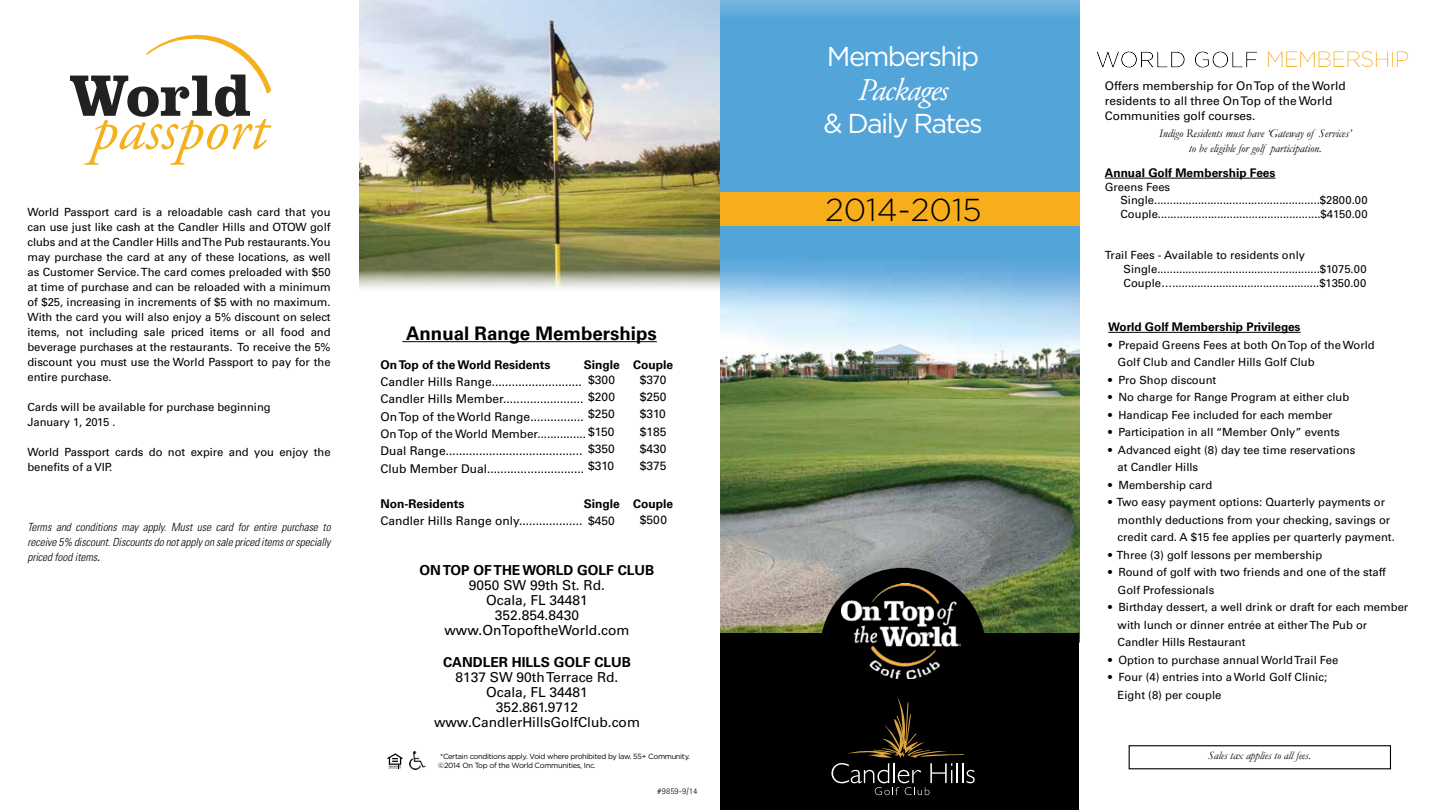
<style>
.page{position:relative;width:1440px;height:810px;background:#fff}
.page>*{position:absolute;margin:0;border:0;box-sizing:border-box;transform-origin:0 0}
.t1{font:300 31.75px "Gotham";color:#000}
.t2{font:italic 31.5px "Adobe Garamond Pro";letter-spacing:-.04em;color:#fff}
.t3{font:27.38px "Gotham";letter-spacing:-.06em;color:#fff}
.t4{font:300 22.5px "Gotham";letter-spacing:-.05em;color:#f8ae1a}
.t5{font:700 18.62px "Univers";color:#000}
.t6{font:13.75px/15px "Univers";color:#000;text-align:center}
.t7{font:700 13.75px "Univers";color:#000}
.t8{font:12px/17.4px "Univers";color:#000}
.t9{font:700 12px "Univers";color:#000}
.t10{font:11.88px/15px "Univers";color:#000}
.t11{font:700 11.88px "Univers";color:#000}
.t12{font:italic 11.75px/15px "Garamond";color:#000;text-align:center}
.t13{font:11.62px "Univers";color:#000}
.t14{font:11.25px/15px "Univers";color:#000}
.t15{font:italic 300 condensed 11.25px/15px "Univers";letter-spacing:-.005em;color:#000;text-align:justify}
.t16{font:italic 11.25px "Garamond";color:#000}
.t17{font:300 8.75px "Rotis Sans Serif";color:#000}
.t18{font:7.5px/9px "Gotham";letter-spacing:-.04em;color:#000}
.s1{font-weight:400;font-style:normal;font-stretch:normal}
</style>
<div class="page">
<img style="left:721px;top:0;width:358px;height:633px">
<div style="left:720px;top:192px;width:359px;height:34px;background:#f8ae1a"></div>
<hr style="left:1105px;top:178px;width:170px;height:1px;background:#000">
<hr style="left:1108px;top:332px;width:193px;height:1px;background:#000">
<div style="left:1098px;top:49px;width:314px;height:22px;background:#000;opacity:.25"></div>
<div style="left:1129px;top:745px;width:262px;height:24px;border:1px solid #000"></div>
<hr style="left:402px;top:341px;width:255px;height:1px;background:#000">
<img style="left:359px;top:0;width:361px;height:289px">
<div style="left:721px;top:633px;width:358px;height:177px;background:#000"></div>
<div style="left:820px;top:568px;width:166px;height:166px;background:#000;border-radius:50%"></div>
<img style="left:841px;top:584px;width:119px;height:94px">
<svg style="left:387px;top:753px;width:16px;height:16px"></svg>
<img style="left:410px;top:751px;width:16px;height:19px">
<svg style="left:831px;top:695px;width:144px;height:100px"></svg>
<svg style="left:70px;top:34px;width:202px;height:131px"></svg>
<p class="t14" style="left:27px;top:205px;width:305px;text-align:justify">World Passport card is a reloadable cash card that you can use just like cash at the Candler Hills and OTOW golf clubs and at the Candler Hills and The Pub restaurants. You may purchase the card at any of these locations, as well as Customer Service. The card comes preloaded with $50 at time of purchase and can be reloaded with a minimum of $25, increasing in increments of $5 with no maximum.<br>With the card you will also enjoy a 5% discount on select items, not including sale priced items or all food and beverage purchases at the restaurants. To receive the 5% discount you must use the World Passport to pay for the entire purchase.</p>
<p class="t14" style="left:27px;top:400px;width:245px">Cards will be available for purchase beginning<br>January 1, 2015 .</p>
<p class="t14" style="left:27px;top:445px;width:305px">World Passport cards do not expire and you enjoy the benefits of a VIP.</p>
<p class="t15" style="left:27px;top:520px;width:305px">Terms and conditions may apply. Must use card for entire purchase to receive 5% discount. Discounts do not apply on sale priced items or specially priced food items<span class="s1">.</span></p>
<h3 class="t5" style="left:406px;top:322px;width:252px">Annual Range Memberships</h3>
<p class="t9" style="left:381px;top:357px;width:172px">On Top of the World Residents</p>
<p class="t9" style="left:584px;top:357px;width:91px">Single Couple</p>
<p class="t8" style="left:381px;top:373px;width:205px">Candler Hills Range...........................<br>Candler Hills Member........................<br>On Top of the World Range................</p>
<p class="t13" style="left:381px;top:427px;width:207px">On Top of the World Member...............</p>
<p class="t8" style="left:381px;top:442px;width:205px">Dual Range.........................................<br>Club Member Dual.............................</p>
<p class="t9" style="left:381px;top:496px;width:86px">Non-Residents</p>
<p class="t9" style="left:584px;top:496px;width:91px">Single Couple</p>
<p class="t8" style="left:381px;top:512px;width:204px">Candler Hills Range only...................</p>
<p class="t8" style="left:640px;top:371px;width:28px;text-align:justify">$370 $250 $310 $185 $430 $375</p>
<p class="t8" style="left:588px;top:371px;width:29px;text-align:justify">$300 $200 $250 $150 $350 $310</p>
<p class="t8" style="left:640px;top:512px;width:29px">$500</p>
<p class="t8" style="left:588px;top:512px;width:28px">$450</p>
<p class="t7" style="left:420px;top:562px;width:236px">ON TOP OF THE WORLD GOLF CLUB</p>
<p class="t6" style="left:445px;top:577px;width:186px">9050 SW 99th St. Rd.<br>Ocala, FL 34481<br>352.854.8430 www.OnTopoftheWorld.com</p>
<p class="t7" style="left:443px;top:654px;width:189px">CANDLER HILLS GOLF CLUB</p>
<p class="t6" style="left:434px;top:670px;width:207px">8137 SW 90th Terrace Rd.<br>Ocala, FL 34481<br>352.861.9712 www.CandlerHillsGolfClub.com</p>
<p class="t18" style="left:438px;top:752px;width:253px">*Certain conditions apply. Void where prohibited by law. 55+ Community. ©2014 On Top of the World Communities, Inc.</p>
<p class="t17" style="left:657px;top:786px;width:42px">#9859-9/14</p>
<h3 class="t3" style="left:827px;top:41px;width:154px">Membership</h3>
<h2 class="t2" style="left:858px;top:71px;width:92px">Packages</h2>
<h3 class="t3" style="left:823px;top:108px;width:161px">&amp; Daily Rates</h3>
<h1 class="t1" style="left:825px;top:193px;width:158px">2014-2015</h1>
<h3 class="t4" style="left:1265px;top:47px;width:146px">MEMBERSHIP</h3>
<p class="t10" style="left:1105px;top:79px;width:242px">Offers membership for On Top of the World residents to all three On Top of the World<br>Communities golf courses.</p>
<p class="t12" style="left:1159px;top:126px;width:194px">Indigo Residents must have ‘Gateway of Services’ to be eligible for golf participation.</p>
<p class="t11" style="left:1105px;top:166px;width:172px">Annual Golf Membership Fees</p>
<p class="t14" style="left:1120px;top:180px;width:249px;line-height:13.8px;text-indent:-16px">Greens Fees<br>Single.....................................................$2800.00<br>Couple....................................................$4150.00</p>
<p class="t14" style="left:1124px;top:249px;width:245px;line-height:13.8px;text-indent:-19px">Trail Fees - Available to residents only<br>Single....................................................$1075.00<br>Couple…...............................................$1350.00</p>
<p class="t11" style="left:1108px;top:320px;width:194px">World Golf Membership Privileges</p>
<p class="t14" style="left:1118px;top:336px;width:259px;line-height:17.5px;text-indent:-9px">• Prepaid Greens Fees at both On Top of the World<br>Golf Club and Candler Hills Golf Club</p>
<p class="t14" style="left:1108px;top:372px;width:110px">• Pro Shop discount</p>
<p class="t14" style="left:1108px;top:390px;width:243px">• No charge for Range Program at either club</p>
<p class="t14" style="left:1108px;top:407px;width:226px">• Handicap Fee included for each member</p>
<p class="t14" style="left:1108px;top:425px;width:233px">• Participation in all “Member Only” events</p>
<p class="t14" style="left:1118px;top:441px;width:239px;line-height:17.5px;text-indent:-9px">• Advanced eight (8) day tee time reservations at Candler Hills</p>
<p class="t14" style="left:1108px;top:477px;width:106px">• Membership card</p>
<p class="t14" style="left:1118px;top:494px;width:279px;line-height:17.5px;text-indent:-9px">• Two easy payment options: Quarterly payments or monthly deductions from your checking, savings or credit card. A $15 fee applies per quarterly payment.</p>
<p class="t14" style="left:1108px;top:547px;width:216px">• Three (3) golf lessons per membership</p>
<p class="t14" style="left:1118px;top:564px;width:270px;line-height:17.5px;text-indent:-9px">• Round of golf with two friends and one of the staff<br>Golf Professionals</p>
<p class="t14" style="left:1118px;top:599px;width:292px;line-height:17.5px;text-indent:-9px">• Birthday dessert, a well drink or draft for each member with lunch or dinner entrée at either The Pub or<br>Candler Hills Restaurant</p>
<p class="t14" style="left:1108px;top:652px;width:232px">• Option to purchase annual World Trail Fee</p>
<p class="t14" style="left:1118px;top:669px;width:211px;line-height:17.5px;text-indent:-9px">• Four (4) entries into a World Golf Clinic;<br>Eight (8) per couple</p>
<p class="t16" style="left:1208px;top:748px;width:104px">Sales tax applies to all fees.</p>
</div>
